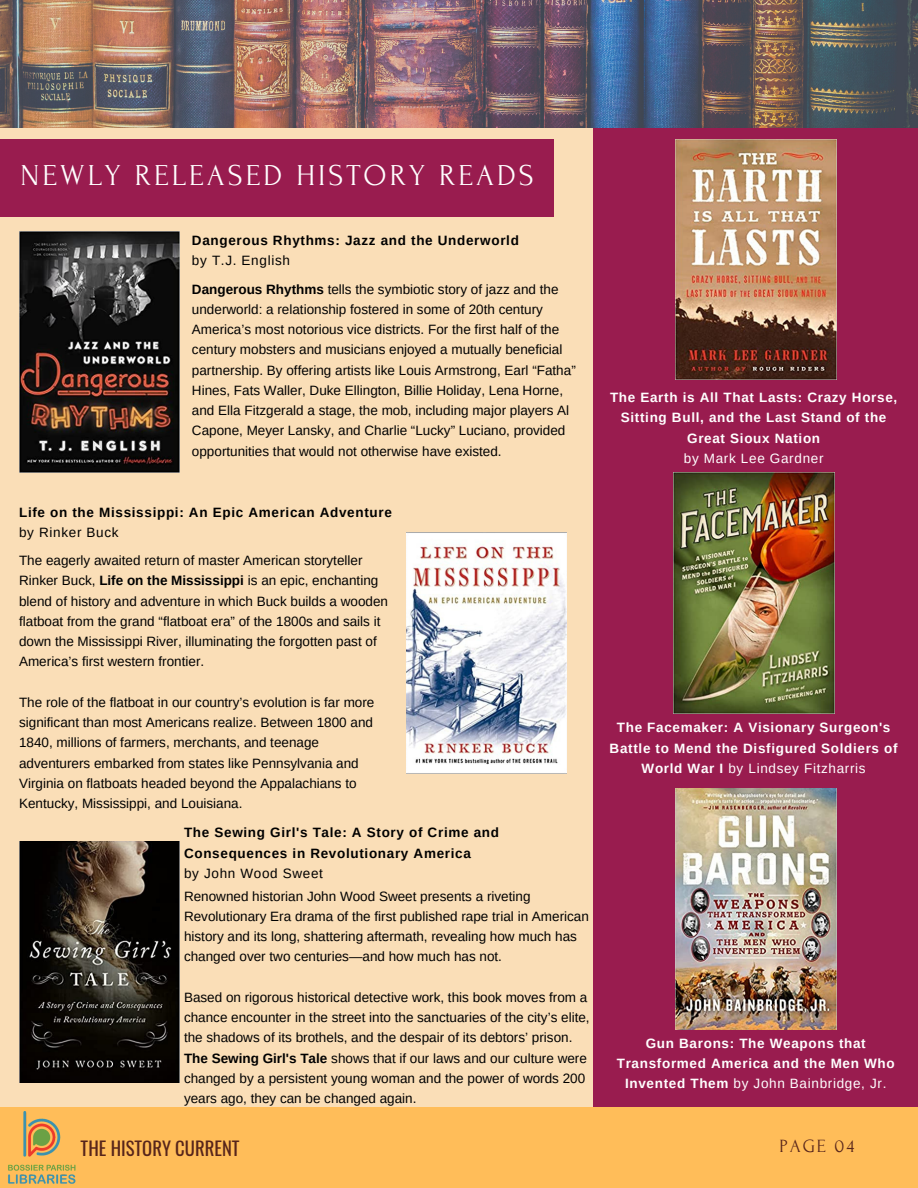
<style>
.page{position:relative;width:918px;height:1188px;background:#fadeb7}
.page>*{position:absolute;margin:0;border:0;box-sizing:border-box;transform-origin:0 0}
.t1{font:30.3px "Forum";letter-spacing:.1em;color:#fff}
.t2{font:18.75px "Oswald";color:#57251b}
.t3{font:18.75px "Forum";letter-spacing:.1em;color:#57251b}
.t4{font:13.5px/20.2px "Arimo";color:#000}
.t5{font:700 13.5px/20.2px "Arimo";letter-spacing:.05em;color:#fff;text-align:center}
.t6{font:700 13.5px/20.2px "Arimo";letter-spacing:.05em;color:#000}
.t7{font:13.5px "Arimo";letter-spacing:.05em;color:#fff}
.s1{font-weight:700}
.s2{font-weight:400}
</style>
<div class="page">
<div style="left:594px;top:104px;width:324px;height:1084px;background:#991c4f"></div>
<img style="left:0;top:0;width:918px;height:127px">
<div style="left:0;top:1107px;width:918px;height:81px;background:#ffbd59"></div>
<img style="left:8px;top:1112px;width:68px;height:72px">
<div style="left:0;top:139px;width:554px;height:78px;background:#991c4f"></div>
<img style="left:19px;top:232px;width:161px;height:241px">
<img style="left:673px;top:473px;width:161px;height:241px">
<img style="left:675px;top:788px;width:161px;height:241px">
<img style="left:406px;top:533px;width:161px;height:240px">
<img style="left:19px;top:842px;width:161px;height:241px">
<img style="left:675px;top:139px;width:161px;height:241px">
<h1 class="t1" style="left:20px;top:159px;width:515px">NEWLY RELEASED HISTORY READS</h1>
<p class="t6" style="left:192px;top:230px;width:328px">Dangerous Rhythms: Jazz and the Underworld</p>
<p class="t4" style="left:192px;top:246px;width:368px;line-height:29px">by T.J. English<br><span class="s1">Dangerous Rhythms</span> tells the symbiotic story of jazz and the</p>
<p class="t4" style="left:192px;top:299px;width:385px">underworld: a relationship fostered in some of 20th century America’s most notorious vice districts. For the first half of the century mobsters and musicians enjoyed a mutually beneficial partnership. By offering artists like Louis Armstrong, Earl “Fatha” Hines, Fats Waller, Duke Ellington, Billie Holiday, Lena Horne, and Ella Fitzgerald a stage, the mob, including major players Al Capone, Meyer Lansky, and Charlie “Lucky” Luciano, provided opportunities that would not otherwise have existed.</p>
<p class="t6" style="left:19px;top:502px;width:374px">Life on the Mississippi: An Epic American Adventure</p>
<p class="t4" style="left:19px;top:519px;width:345px;line-height:27.8px">by Rinker Buck<br>The eagerly awaited return of master American storyteller</p>
<p class="t4" style="left:19px;top:570px;width:370px">Rinker Buck, <span class="s1">Life on the Mississippi</span> is an epic, enchanting blend of history and adventure in which Buck builds a wooden flatboat from the grand “flatboat era” of the 1800s and sails it down the Mississippi River, illuminating the forgotten past of America’s first western frontier.</p>
<p class="t4" style="left:19px;top:692px;width:357px">The role of the flatboat in our country’s evolution is far more significant than most Americans realize. Between 1800 and 1840, millions of farmers, merchants, and teenage adventurers embarked from states like Pennsylvania and Virginia on flatboats headed beyond the Appalachians to Kentucky, Mississippi, and Louisiana.</p>
<p class="t6" style="left:184px;top:822px;width:317px">The Sewing Girl's Tale: A Story of Crime and<br>Consequences in Revolutionary America</p>
<p class="t4" style="left:184px;top:862px;width:348px;line-height:23px">by John Wood Sweet<br>Renowned historian John Wood Sweet presents a riveting</p>
<p class="t4" style="left:184px;top:906px;width:406px">Revolutionary Era drama of the first published rape trial in American history and its long, shattering aftermath, revealing how much has changed over two centuries―and how much has not.</p>
<p class="t4" style="left:184px;top:987px;width:407px">Based on rigorous historical detective work, this book moves from a chance encounter in the street into the sanctuaries of the city’s elite, the shadows of its brothels, and the despair of its debtors’ prison.<br><span class="s1">The Sewing Girl's Tale</span> shows that if our laws and our culture were changed by a persistent young woman and the power of words 200 years ago, they can be changed again.</p>
<p class="t5" style="left:610px;top:387px;width:289px">The Earth is All That Lasts: Crazy Horse,<br>Sitting Bull, and the Last Stand of the<br>Great Sioux Nation</p>
<p class="t7" style="left:684px;top:451px;width:141px">by Mark Lee Gardner</p>
<p class="t5" style="left:610px;top:717px;width:290px">The Facemaker: A Visionary Surgeon's<br>Battle to Mend the Disfigured Soldiers of<br>World War I <span class="s2">by Lindsey Fitzharris</span></p>
<p class="t5" style="left:617px;top:1033px;width:279px">Gun Barons: The Weapons that<br>Transformed America and the Men Who<br>Invented Them <span class="s2">by John Bainbridge, Jr.</span></p>
<h2 class="t2" style="left:81px;top:1134px;width:160px">THE HISTORY CURRENT</h2>
<h2 class="t3" style="left:780px;top:1136px;width:76px">PAGE 04</h2>
</div>
